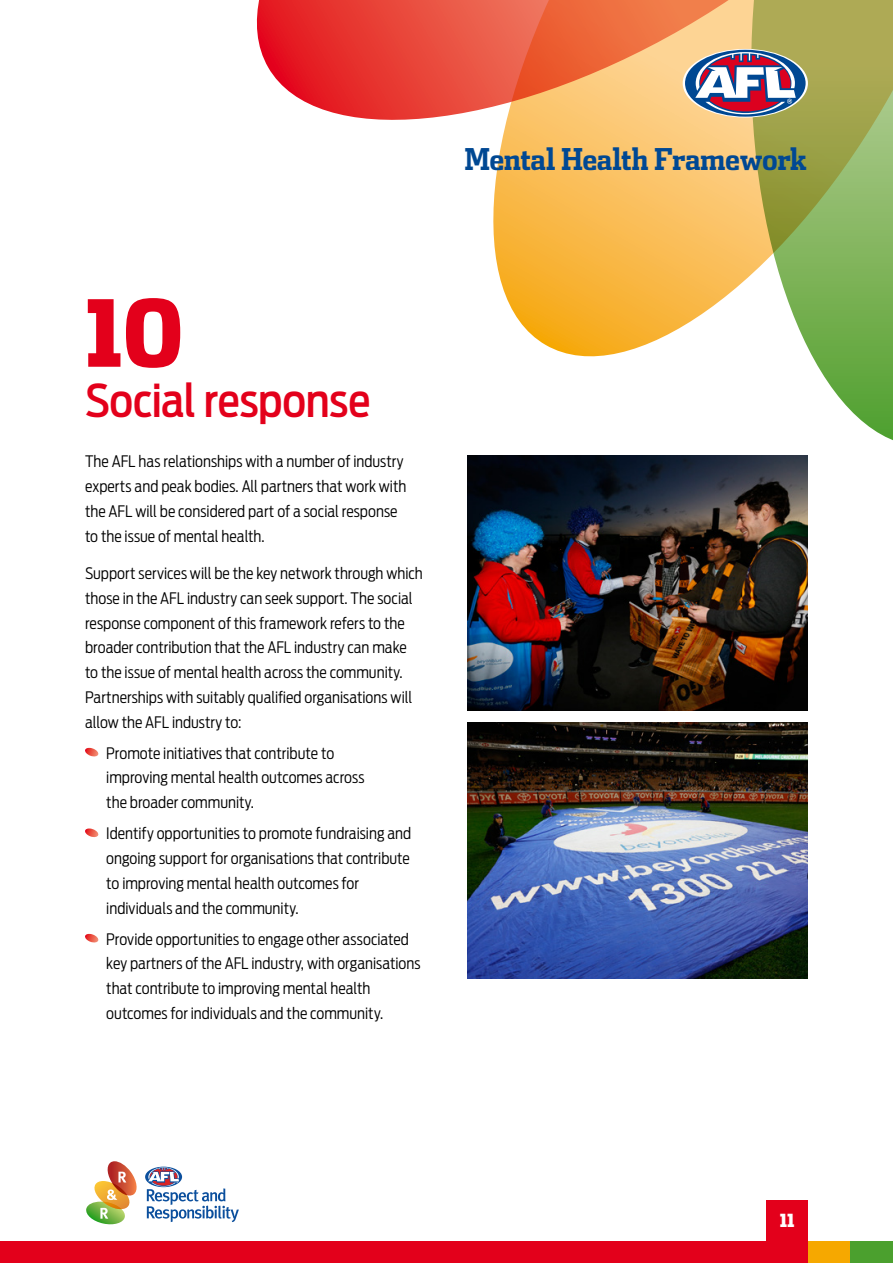
<style>
.page{position:relative;width:893px;height:1263px;background:#fff}
.page>*{position:absolute;margin:0;border:0;box-sizing:border-box;transform-origin:0 0}
.Heading_Number{font:900 91.8px "Dispatch Cond";color:#e3001b}
.Heading{font:500 45px "Antenna Cond";letter-spacing:-.005em;color:#e3001b}
.t1{font:700 30px "Dispatch Cond";letter-spacing:-.02em;color:#004893}
.t2{font:900 18px "Dispatch Cond";color:#fff}
.BodyCopy{font:300 15.75px/24.8px "Antenna Cond";color:#000}
.BodyCopy_Bullet{font:300 15.75px/24.8px "Antenna Cond";color:#000}
</style>
<div class="page">
<div style="left:767px;top:1201px;width:41px;height:41px;background:#e3001b"></div>
<div style="left:0;top:1242px;width:808px;height:21px;background:#e3001b"></div>
<div style="left:808px;top:1242px;width:42px;height:21px;background:#f6a800"></div>
<div style="left:850px;top:1242px;width:43px;height:21px;background:#4ba02e"></div>
<svg style="left:144px;top:1166px;width:39px;height:21px"></svg>
<svg style="left:145px;top:1167px;width:37px;height:20px"></svg>
<svg style="left:147px;top:1167px;width:92px;height:55px"></svg>
<svg style="left:86px;top:1161px;width:51px;height:64px"></svg>
<svg style="left:836px;top:393px;width:57px;height:47px"></svg>
<svg style="left:493px;top:150px;width:400px;height:243px"></svg>
<svg style="left:256px;top:0;width:637px;height:150px;background:#e39065"></svg>
<svg style="left:683px;top:49px;width:125px;height:69px"></svg>
<div style="left:685px;top:50px;width:121px;height:67px;background:#004893;border-radius:50%"></div>
<svg style="left:695px;top:52px;width:101px;height:62px"></svg>
<svg style="left:85px;top:748px;width:14px;height:9px"></svg>
<svg style="left:85px;top:828px;width:14px;height:10px"></svg>
<svg style="left:85px;top:934px;width:14px;height:9px"></svg>
<img style="left:468px;top:455px;width:340px;height:255px">
<img style="left:468px;top:723px;width:340px;height:255px">
<h3 class="t1" style="left:464px;top:140px;width:344px">Mental Health Framework</h3>
<p class="Heading_Number" style="left:85px;top:274px;width:99px">10</p>
<p class="Heading" style="left:85px;top:374px;width:287px">Social response</p>
<p class="BodyCopy" style="left:85px;top:449px;width:323px">The AFL has relationships with a number of industry experts and peak bodies. All partners that work with the AFL will be considered part of a social response to the issue of mental health.</p>
<p class="BodyCopy" style="left:85px;top:561px;width:339px">Support services will be the key network through which those in the AFL industry can seek support. The social response component of this framework refers to the broader contribution that the AFL industry can make to the issue of mental health across the community.<br>Partnerships with suitably qualified organisations will allow the AFL industry to:</p>
<p class="BodyCopy_Bullet" style="left:106px;top:741px;width:260px">Promote initiatives that contribute to improving mental health outcomes across the broader community.</p>
<p class="BodyCopy_Bullet" style="left:106px;top:821px;width:306px">Identify opportunities to promote fundraising and ongoing support for organisations that contribute to improving mental health outcomes for individuals and the community.</p>
<p class="BodyCopy_Bullet" style="left:106px;top:927px;width:316px">Provide opportunities to engage other associated key partners of the AFL industry, with organisations that contribute to improving mental health outcomes for individuals and the community.</p>
<p class="t2" style="left:780px;top:1208px;width:16px">11</p>
</div>
